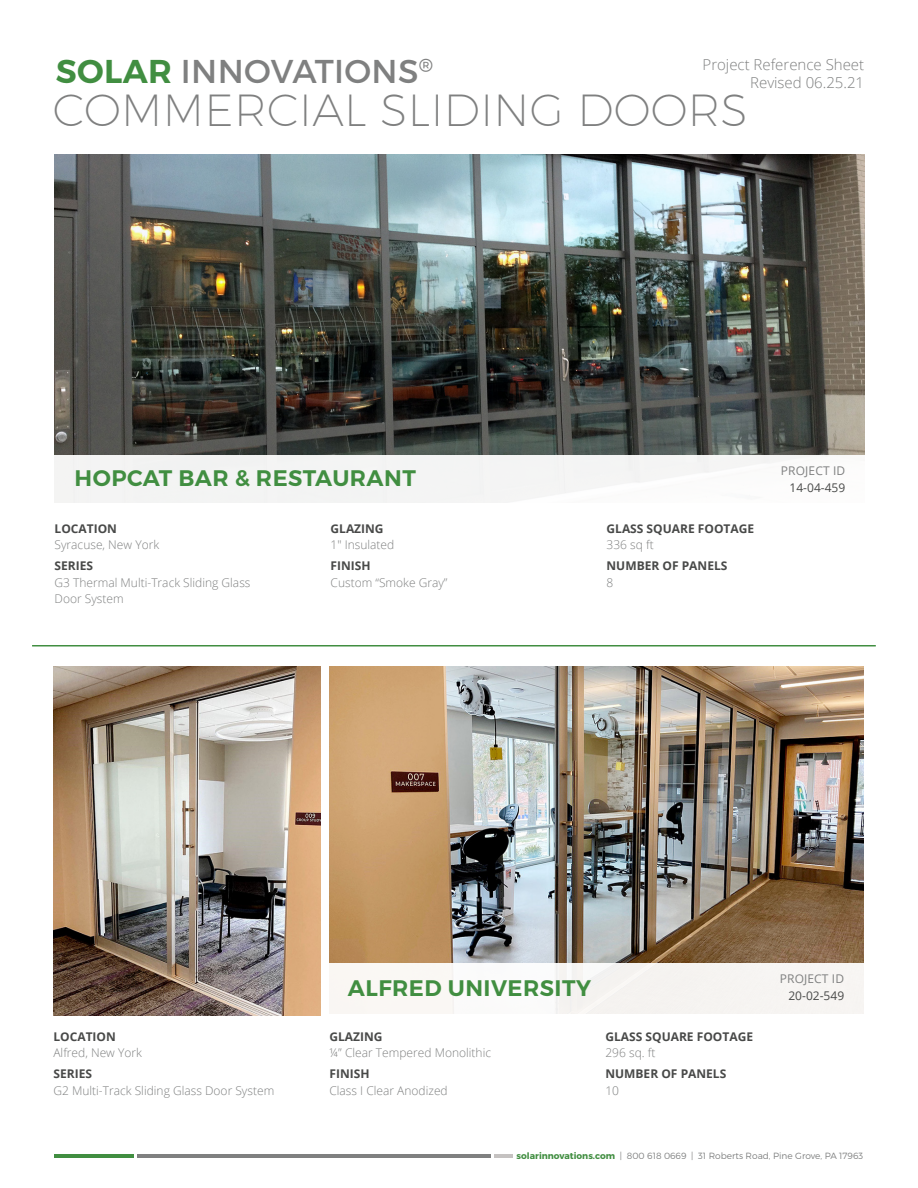
<style>
.page{position:relative;width:918px;height:1188px;background:#fff}
.page>*{position:absolute;margin:0;border:0;box-sizing:border-box;transform-origin:0 0}
.t1{font:200 45px "Montserrat";letter-spacing:.01em;color:#7f8080}
.t2{font:33px "Montserrat";letter-spacing:.01em;color:#7f8080}
.t3{font:600 22.5px "Montserrat";letter-spacing:.02em;color:#418e41}
.t4{font:300 15px/18px "Open Sans";color:#7f8080;text-align:right}
.t5{font:300 12px/16.5px "Open Sans";color:#7f8080}
.t6{font:700 12px/16.5px "Open Sans";color:#484948}
.t7{font:12px "Open Sans";letter-spacing:.01em;color:#7f8080}
.t8{font:12px "Open Sans";color:#484948}
.t9{font:300 9px "Montserrat";color:#7f8080}
.s1{font-weight:600;color:#418e41}
.s2{font-weight:700;color:#484948}
.s3{font-weight:300;color:#7f8080}
.s4{font-weight:700;color:#418e41}
</style>
<div class="page">
<hr style="left:137px;top:1155px;width:354px;height:3px;background:#7f8080">
<hr style="left:54px;top:1155px;width:80px;height:3px;background:#418e41">
<hr style="left:494px;top:1155px;width:19px;height:3px;background:#c5c2c1">
<img style="left:55px;top:155px;width:810px;height:300px">
<div style="left:45px;top:455px;width:827px;height:53px;background:#f4f4f4"></div>
<img style="left:329px;top:666px;width:534px;height:297px">
<img style="left:53px;top:666px;width:267px;height:350px">
<div style="left:325px;top:963px;width:546px;height:53px;background:#f7f5f3"></div>
<hr style="left:32px;top:645px;width:844px;height:1px;background:#418e41">
<h2 class="t2" style="left:56px;top:51px;width:379px"><span class="s1">SOLAR</span> INNOVATIONS<sup>®</sup></h2>
<p class="t4" style="left:703px;top:55px;width:163px">Project Reference Sheet<br>Revised 06.25.21</p>
<h1 class="t1" style="left:53px;top:83px;width:696px">COMMERCIAL SLIDING DOORS</h1>
<p class="t3" style="left:75px;top:464px;width:343px">HOPCAT BAR &amp; RESTAURANT</p>
<p class="t7" style="left:781px;top:462px;width:66px">PROJECT ID</p>
<p class="t8" style="left:790px;top:479px;width:57px">14-04-459</p>
<p class="t5" style="left:55px;top:520px;width:106px"><span class="s2">LOCATION<br></span>Syracuse, New York</p>
<p class="t5" style="left:55px;top:557px;width:197px"><span class="s2">SERIES<br></span>G3 Thermal Multi-Track Sliding Glass<br>Door System</p>
<p class="t5" style="left:331px;top:520px;width:65px"><span class="s2">GLAZING<br></span>1″ Insulated</p>
<p class="t5" style="left:331px;top:557px;width:118px"><span class="s2">FINISH<br></span>Custom “Smoke Gray”</p>
<p class="t6" style="left:607px;top:520px;width:149px">GLASS SQUARE FOOTAGE<br><span class="s3">336 sq ft</span></p>
<p class="t6" style="left:607px;top:557px;width:122px">NUMBER OF PANELS<br><span class="s3">8</span></p>
<p class="t5" style="left:53px;top:1028px;width:90px"><span class="s2">LOCATION<br></span>Alfred, New York</p>
<p class="t5" style="left:53px;top:1065px;width:222px"><span class="s2">SERIES<br></span>G2 Multi-Track Sliding Glass Door System</p>
<p class="t3" style="left:348px;top:974px;width:245px">ALFRED UNIVERSITY</p>
<p class="t7" style="left:780px;top:970px;width:66px">PROJECT ID</p>
<p class="t8" style="left:788px;top:987px;width:57px">20-02-549</p>
<p class="t5" style="left:329px;top:1028px;width:163px"><span class="s2">GLAZING<br></span>¼” Clear Tempered Monolithic</p>
<p class="t5" style="left:329px;top:1065px;width:120px"><span class="s2">FINISH<br></span>Class I Clear Anodized</p>
<p class="t6" style="left:605px;top:1028px;width:149px">GLASS SQUARE FOOTAGE<br><span class="s3">296 sq. ft</span></p>
<p class="t6" style="left:605px;top:1065px;width:122px">NUMBER OF PANELS<br><span class="s3">10</span></p>
<p class="t9" style="left:517px;top:1150px;width:348px"><span class="s4">solarinnovations.com</span> | 800 618 0669 | 31 Roberts Road, Pine Grove, PA 17963</p>
</div>
